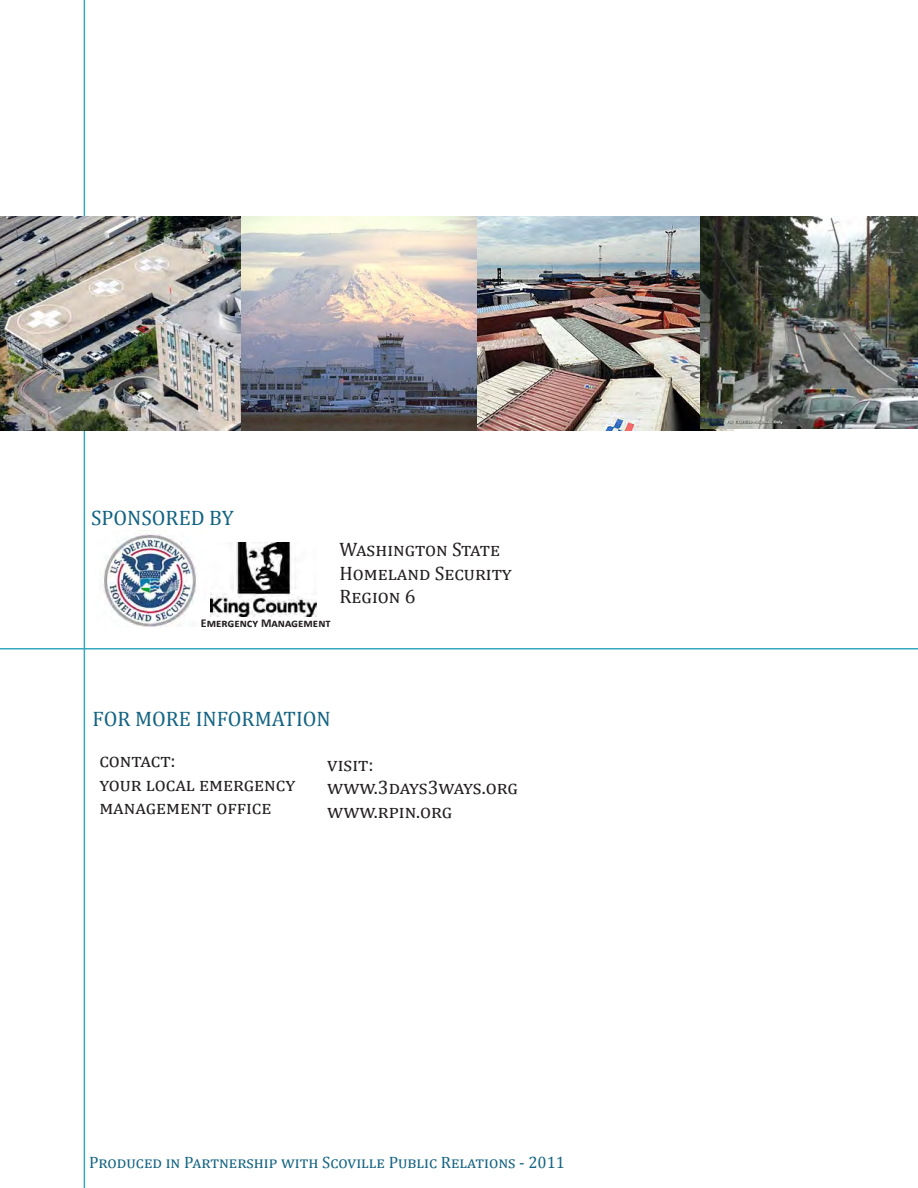
<style>
.page{position:relative;width:918px;height:1188px;background:#fff}
.page>*{position:absolute;margin:0;border:0;box-sizing:border-box;transform-origin:0 0}
.t1{font:21px "Cambria";color:#126383}
.t2{font:19.5px/23.4px "Cambria";letter-spacing:.04em;color:#231f20}
.t3{font:19.5px/23.4px "Cambria";color:#231f20}
.t4{font:16.5px "Cambria";color:#126383}
.t5{font:700 12px "Calibri";color:#231f20}
</style>
<div class="page">
<hr style="left:84px;top:0;width:1px;height:1188px;background:#35a8be">
<hr style="left:0;top:648px;width:918px;height:2px;background:#35a8be">
<img style="left:101px;top:534px;width:96px;height:92px">
<img style="left:211px;top:542px;width:106px;height:75px">
<img style="left:223px;top:216px;width:510px;height:215px">
<img style="left:701px;top:216px;width:217px;height:213px">
<img style="left:0;top:216px;width:241px;height:214px">
<p class="t1" style="left:91px;top:506px;width:144px">SPONSORED BY</p>
<p class="t5" style="left:201px;top:615px;width:131px">Emergency Management</p>
<p class="t2" style="left:339px;top:538px;width:162px">Washington State</p>
<p class="t2" style="left:339px;top:561px;width:174px">Homeland Security<br>Region 6</p>
<p class="t1" style="left:93px;top:706px;width:240px">FOR MORE INFORMATION</p>
<p class="t2" style="left:99px;top:749px;width:197px">contact:<br>your local emergency management office</p>
<p class="t3" style="left:327px;top:752px;width:192px">visit: www.3days3ways.org</p>
<p class="t2" style="left:327px;top:799px;width:127px">www.rpin.org</p>
<p class="t4" style="left:89px;top:1153px;width:477px">Produced in Partnership with Scoville Public Relations - 2011</p>
</div>
